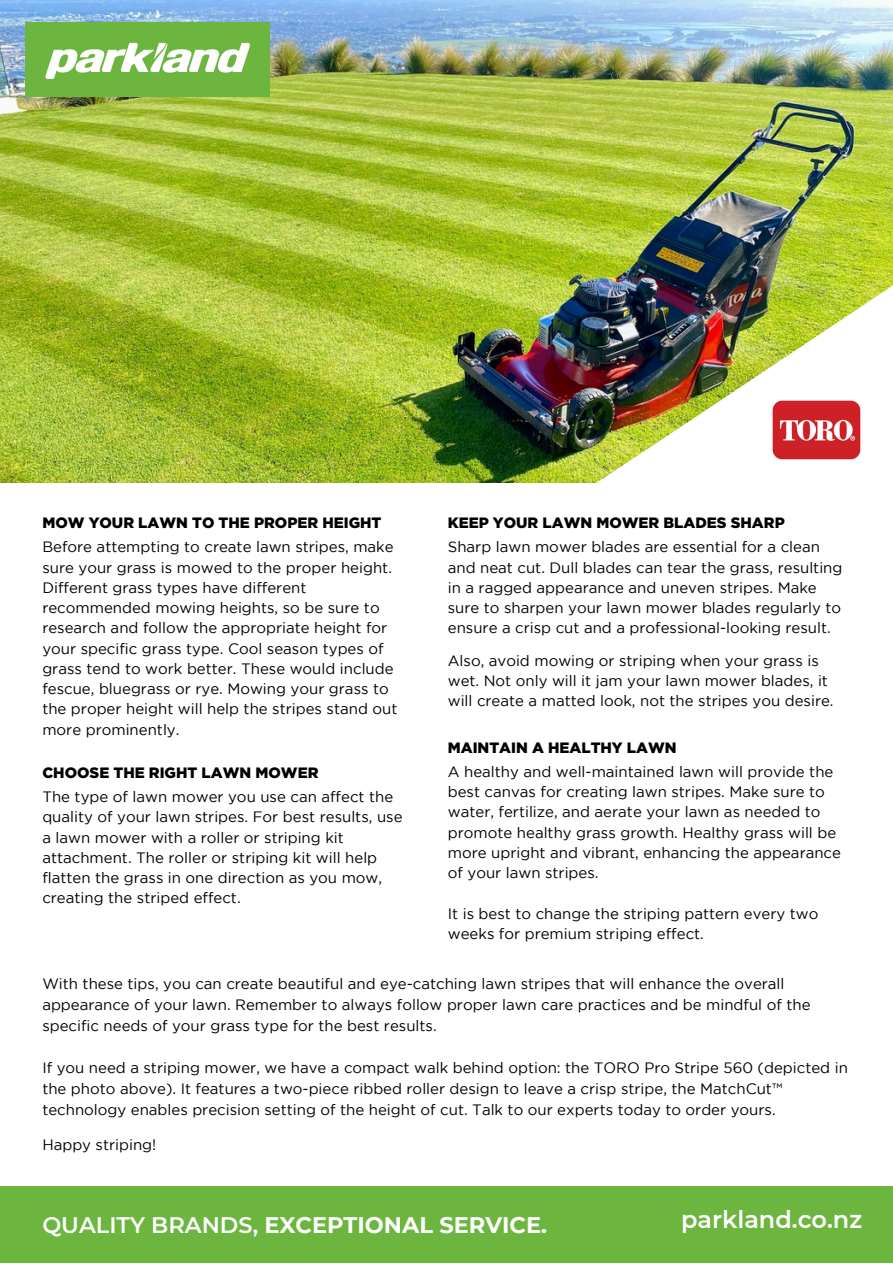
<style>
.page{position:relative;width:893px;height:1264px;background:#fff}
.page>*{position:absolute;margin:0;border:0;box-sizing:border-box;transform-origin:0 0}
.t1{font:600 24px "Montserrat";color:#fff}
.t2{font:700 22.5px "Montserrat";color:#fff}
.t3{font:15px/20.2px "Gotham";color:#000}
.t4{font:900 15px "Gotham";color:#000}
.s1{font-weight:600}
</style>
<div class="page">
<img style="left:0;top:0;width:892px;height:482px">
<img style="left:547px;top:268px;width:345px;height:215px">
<img style="left:25px;top:23px;width:244px;height:74px">
<div style="left:0;top:1186px;width:892px;height:76px;background:#6cb640"></div>
<img style="left:771px;top:400px;width:90px;height:60px">
<p class="t4" style="left:42px;top:514px;width:341px">MOW YOUR LAWN TO THE PROPER HEIGHT</p>
<p class="t4" style="left:448px;top:514px;width:338px">KEEP YOUR LAWN MOWER BLADES SHARP</p>
<p class="t3" style="left:42px;top:538px;width:356px">Before attempting to create lawn stripes, make sure your grass is mowed to the proper height.<br>Different grass types have different recommended mowing heights, so be sure to research and follow the appropriate height for your specific grass type. Cool season types of grass tend to work better. These would include fescue, bluegrass or rye. Mowing your grass to the proper height will help the stripes stand out more prominently.</p>
<p class="t4" style="left:42px;top:764px;width:277px">CHOOSE THE RIGHT LAWN MOWER</p>
<p class="t3" style="left:42px;top:787px;width:362px">The type of lawn mower you use can affect the quality of your lawn stripes. For best results, use a lawn mower with a roller or striping kit attachment. The roller or striping kit will help flatten the grass in one direction as you mow, creating the striped effect.</p>
<p class="t3" style="left:448px;top:538px;width:396px">Sharp lawn mower blades are essential for a clean and neat cut. Dull blades can tear the grass, resulting in a ragged appearance and uneven stripes. Make sure to sharpen your lawn mower blades regularly to ensure a crisp cut and a professional-looking result.</p>
<p class="t3" style="left:448px;top:651px;width:387px">Also, avoid mowing or striping when your grass is wet. Not only will it jam your lawn mower blades, it will create a matted look, not the stripes you desire.</p>
<p class="t4" style="left:448px;top:739px;width:230px">MAINTAIN A HEALTHY LAWN</p>
<p class="t3" style="left:448px;top:762px;width:395px">A healthy and well-maintained lawn will provide the best canvas for creating lawn stripes. Make sure to water, fertilize, and aerate your lawn as needed to promote healthy grass growth. Healthy grass will be more upright and vibrant, enhancing the appearance of your lawn stripes.</p>
<p class="t3" style="left:448px;top:904px;width:372px">It is best to change the striping pattern every two weeks for premium striping effect.</p>
<p class="t3" style="left:42px;top:974px;width:769px;line-height:21px">With these tips, you can create beautiful and eye-catching lawn stripes that will enhance the overall appearance of your lawn. Remember to always follow proper lawn care practices and be mindful of the specific needs of your grass type for the best results.</p>
<p class="t3" style="left:42px;top:1058px;width:807px;line-height:21px">If you need a striping mower, we have a compact walk behind option: the TORO Pro Stripe 560 (depicted in the photo above). It features a two-piece ribbed roller design to leave a crisp stripe, the MatchCut™ technology enables precision setting of the height of cut. Talk to our experts today to order yours.</p>
<p class="t3" style="left:42px;top:1135px;width:115px">Happy striping!</p>
<h2 class="t2" style="left:42px;top:1211px;width:506px"><span class="s1">QUALITY BRANDS,</span> EXCEPTIONAL SERVICE.</h2>
<h1 class="t1" style="left:681px;top:1205px;width:182px">parkland.co.nz</h1>
</div>
